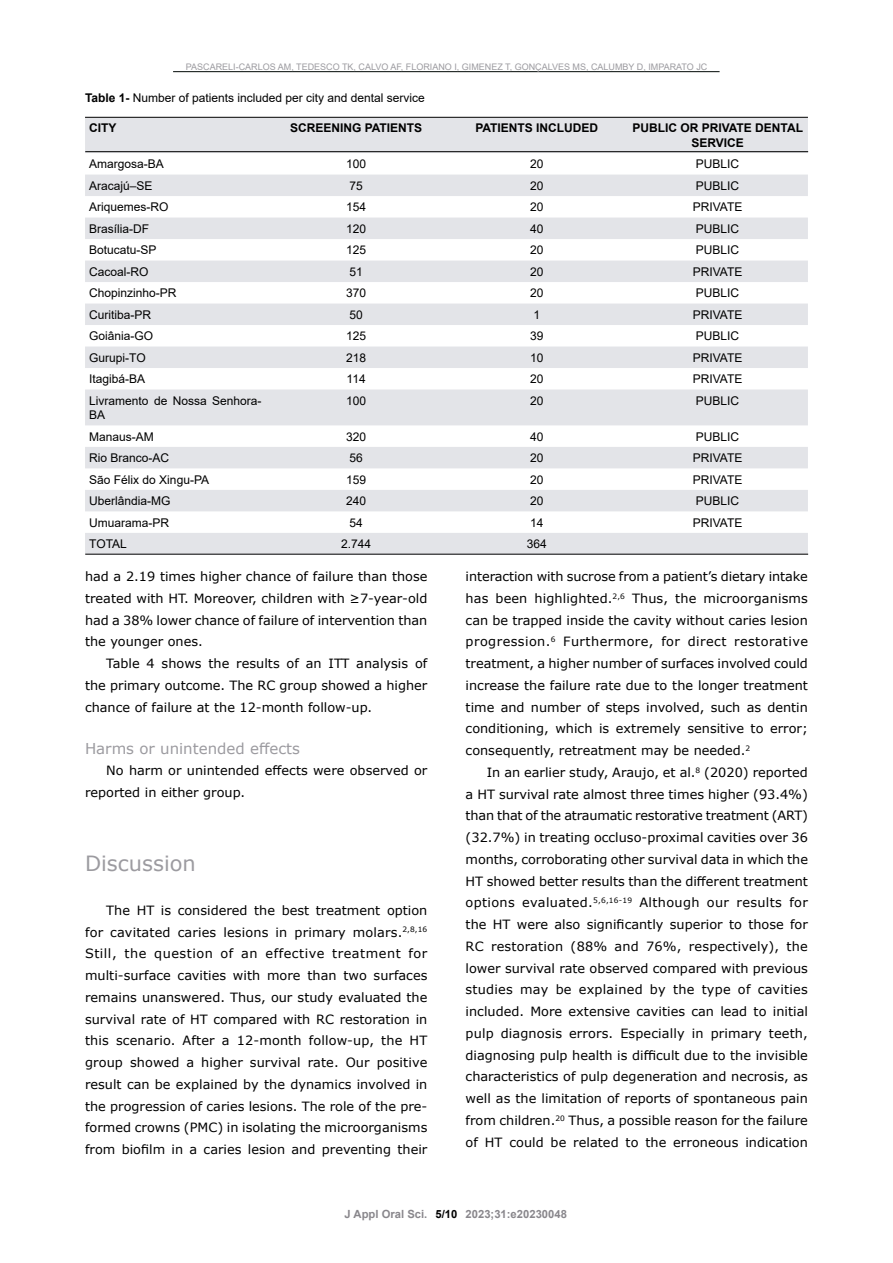
<style>
.page{position:relative;width:893px;height:1263px;background:#fff}
.page>*{position:absolute;margin:0;border:0;box-sizing:border-box;transform-origin:0 0}
.t1{font:21px "Verdana";color:#9c9ba0}
.t2{font:15px "Verdana";color:#9c9ba0}
.t3{font:12.75px/21.8px "Verdana";color:#000;text-align:justify}
.t4{font:12px/14.4px "Arial";color:#000}
.t5{font:700 12px/14.4px "Arial";color:#000;text-align:center}
.t6{font:700 11.25px "Arial";color:#89878c}
.t7{font:9px "Arial";color:#9c9ba0}
.s1{font-weight:700}
.s2{color:#000}
</style>
<div class="page">
<hr style="left:173px;top:71px;width:547px;height:1px;background:#000805">
<svg style="left:85px;top:118px;width:723px;height:436px;fill:#e3e4e8"></svg>
<hr style="left:85px;top:117px;width:723px;height:1px;background:#000">
<hr style="left:85px;top:151px;width:723px;height:1px;background:#000">
<hr style="left:85px;top:554px;width:723px;height:1px;background:#000">
<p class="t7" style="left:186px;top:60px;width:523px">PASCARELI-CARLOS AM, TEDESCO TK, CALVO AF, FLORIANO I, GIMENEZ T, GONÇALVES MS, CALUMBY D, IMPARATO JC</p>
<p class="t4" style="left:85px;top:91px;width:341px"><span class="s1">Table 1-</span> Number of patients included per city and dental service</p>
<p class="t5" style="left:89px;top:121px;width:29px">CITY</p>
<p class="t5" style="left:290px;top:121px;width:134px">SCREENING PATIENTS</p>
<p class="t5" style="left:475px;top:121px;width:124px">PATIENTS INCLUDED</p>
<p class="t5" style="left:632px;top:121px;width:172px">PUBLIC OR PRIVATE DENTAL<br>SERVICE</p>
<p class="t4" style="left:89px;top:157px;width:76px">Amargosa-BA</p>
<p class="t4" style="left:346px;top:157px;width:22px">100</p>
<p class="t4" style="left:530px;top:157px;width:15px">20</p>
<p class="t4" style="left:696px;top:157px;width:45px">PUBLIC</p>
<p class="t4" style="left:89px;top:178px;width:65px">Aracajú–SE</p>
<p class="t4" style="left:349px;top:178px;width:15px">75</p>
<p class="t4" style="left:530px;top:178px;width:15px">20</p>
<p class="t4" style="left:696px;top:178px;width:45px">PUBLIC</p>
<p class="t4" style="left:89px;top:200px;width:81px">Ariquemes-RO</p>
<p class="t4" style="left:346px;top:200px;width:22px">154</p>
<p class="t4" style="left:530px;top:200px;width:15px">20</p>
<p class="t4" style="left:693px;top:200px;width:51px">PRIVATE</p>
<p class="t4" style="left:89px;top:221px;width:62px">Brasília-DF</p>
<p class="t4" style="left:346px;top:221px;width:22px">120</p>
<p class="t4" style="left:530px;top:221px;width:15px">40</p>
<p class="t4" style="left:696px;top:221px;width:45px">PUBLIC</p>
<p class="t4" style="left:89px;top:243px;width:69px">Botucatu-SP</p>
<p class="t4" style="left:346px;top:243px;width:22px">125</p>
<p class="t4" style="left:530px;top:243px;width:15px">20</p>
<p class="t4" style="left:696px;top:243px;width:45px">PUBLIC</p>
<p class="t4" style="left:89px;top:264px;width:61px">Cacoal-RO</p>
<p class="t4" style="left:349px;top:264px;width:15px">51</p>
<p class="t4" style="left:530px;top:264px;width:15px">20</p>
<p class="t4" style="left:693px;top:264px;width:51px">PRIVATE</p>
<p class="t4" style="left:89px;top:286px;width:89px">Chopinzinho-PR</p>
<p class="t4" style="left:346px;top:286px;width:22px">370</p>
<p class="t4" style="left:530px;top:286px;width:15px">20</p>
<p class="t4" style="left:696px;top:286px;width:45px">PUBLIC</p>
<p class="t4" style="left:89px;top:307px;width:64px">Curitiba-PR</p>
<p class="t4" style="left:349px;top:307px;width:15px">50</p>
<p class="t4" style="left:533px;top:307px;width:8px">1</p>
<p class="t4" style="left:693px;top:307px;width:51px">PRIVATE</p>
<p class="t4" style="left:89px;top:329px;width:66px">Goiânia-GO</p>
<p class="t4" style="left:346px;top:329px;width:22px">125</p>
<p class="t4" style="left:530px;top:329px;width:15px">39</p>
<p class="t4" style="left:696px;top:329px;width:45px">PUBLIC</p>
<p class="t4" style="left:89px;top:350px;width:58px">Gurupi-TO</p>
<p class="t4" style="left:346px;top:350px;width:22px">218</p>
<p class="t4" style="left:530px;top:350px;width:15px">10</p>
<p class="t4" style="left:693px;top:350px;width:51px">PRIVATE</p>
<p class="t4" style="left:89px;top:372px;width:58px">Itagibá-BA</p>
<p class="t4" style="left:347px;top:372px;width:21px">114</p>
<p class="t4" style="left:530px;top:372px;width:15px">20</p>
<p class="t4" style="left:693px;top:372px;width:51px">PRIVATE</p>
<p class="t4" style="left:89px;top:393px;width:174px">Livramento de Nossa Senhora-<br>BA</p>
<p class="t4" style="left:346px;top:393px;width:22px">100</p>
<p class="t4" style="left:530px;top:393px;width:15px">20</p>
<p class="t4" style="left:696px;top:393px;width:45px">PUBLIC</p>
<p class="t4" style="left:89px;top:429px;width:66px">Manaus-AM</p>
<p class="t4" style="left:346px;top:429px;width:22px">320</p>
<p class="t4" style="left:530px;top:429px;width:15px">40</p>
<p class="t4" style="left:696px;top:429px;width:45px">PUBLIC</p>
<p class="t4" style="left:89px;top:450px;width:82px">Rio Branco-AC</p>
<p class="t4" style="left:349px;top:450px;width:15px">56</p>
<p class="t4" style="left:530px;top:450px;width:15px">20</p>
<p class="t4" style="left:693px;top:450px;width:51px">PRIVATE</p>
<p class="t4" style="left:89px;top:472px;width:121px">São Félix do Xingu-PA</p>
<p class="t4" style="left:346px;top:472px;width:22px">159</p>
<p class="t4" style="left:530px;top:472px;width:15px">20</p>
<p class="t4" style="left:693px;top:472px;width:51px">PRIVATE</p>
<p class="t4" style="left:89px;top:493px;width:83px">Uberlândia-MG</p>
<p class="t4" style="left:346px;top:493px;width:22px">240</p>
<p class="t4" style="left:530px;top:493px;width:15px">20</p>
<p class="t4" style="left:696px;top:493px;width:45px">PUBLIC</p>
<p class="t4" style="left:89px;top:515px;width:82px">Umuarama-PR</p>
<p class="t4" style="left:349px;top:515px;width:15px">54</p>
<p class="t4" style="left:530px;top:515px;width:15px">14</p>
<p class="t4" style="left:693px;top:515px;width:51px">PRIVATE</p>
<p class="t4" style="left:89px;top:536px;width:39px">TOTAL</p>
<p class="t4" style="left:341px;top:536px;width:32px">2.744</p>
<p class="t4" style="left:527px;top:536px;width:22px">364</p>
<p class="t3" style="left:85px;top:565px;width:344px">had a 2.19 times higher chance of failure than those treated with HT. Moreover, children with ≥7-year-old had a 38% lower chance of failure of intervention than the younger ones.</p>
<p class="t3" style="left:85px;top:652px;width:344px;text-indent:21px">Table 4 shows the results of an ITT analysis of the primary outcome. The RC group showed a higher chance of failure at the 12-month follow-up.</p>
<p class="t2" style="left:85px;top:738px;width:216px">Harms or unintended effects</p>
<p class="t3" style="left:85px;top:760px;width:344px;text-indent:21px">No harm or unintended effects were observed or reported in either group.</p>
<h1 class="t1" style="left:85px;top:849px;width:112px">Discussion</h1>
<p class="t3" style="left:85px;top:899px;width:344px;text-indent:21px">The HT is considered the best treatment option for cavitated caries lesions in primary molars.<sup>2,8,16<br></sup>Still, the question of an effective treatment for multi-surface cavities with more than two surfaces remains unanswered. Thus, our study evaluated the survival rate of HT compared with RC restoration in this scenario. After a 12-month follow-up, the HT group showed a higher survival rate. Our positive result can be explained by the dynamics involved in the progression of caries lesions. The role of the pre&shy;formed crowns (PMC) in isolating the microorganisms from biofilm in a caries lesion and preventing their</p>
<p class="t3" style="left:466px;top:565px;width:344px">interaction with sucrose from a patient’s dietary intake has been highlighted.<sup>2,6</sup> Thus, the microorganisms can be trapped inside the cavity without caries lesion progression.<sup>6</sup> Furthermore, for direct restorative treatment, a higher number of surfaces involved could increase the failure rate due to the longer treatment time and number of steps involved, such as dentin conditioning, which is extremely sensitive to error; consequently, retreatment may be needed.<sup>2</sup></p>
<p class="t3" style="left:466px;top:761px;width:344px;text-indent:21px">In an earlier study, Araujo, et al.<sup>8</sup> (2020) reported a HT survival rate almost three times higher (93.4%) than that of the atraumatic restorative treatment (ART) (32.7%) in treating occluso-proximal cavities over 36 months, corroborating other survival data in which the HT showed better results than the different treatment options evaluated.<sup>5,6,16-19</sup> Although our results for the HT were also significantly superior to those for RC restoration (88% and 76%, respectively), the lower survival rate observed compared with previous studies may be explained by the type of cavities included. More extensive cavities can lead to initial pulp diagnosis errors. Especially in primary teeth, diagnosing pulp health is difficult due to the invisible characteristics of pulp degeneration and necrosis, as well as the limitation of reports of spontaneous pain from children.<sup>20</sup> Thus, a possible reason for the failure of HT could be related to the erroneous indication</p>
<p class="t6" style="left:345px;top:1206px;width:224px">J Appl Oral Sci. <span class="s2">5/10</span> 2023;31:e20230048</p>
</div>
